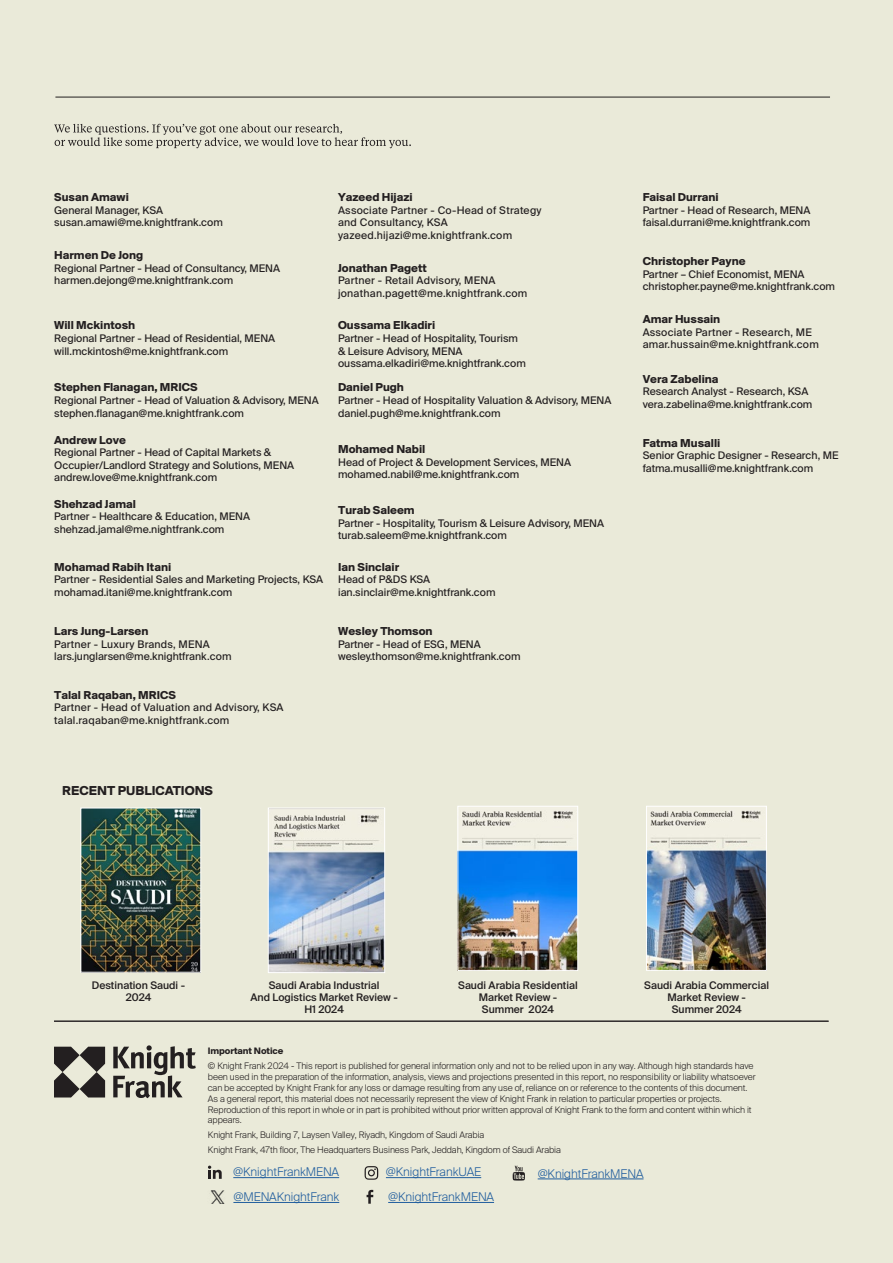
<style>
.page{position:relative;width:893px;height:1263px;background:#eaead9}
.page>*{position:absolute;margin:0;border:0;box-sizing:border-box;transform-origin:0 0}
.t1{font:700 13.5px "Suisse BP Intl";color:#231f20}
.t2{font:700 12px "Suisse BP Intl";color:#231f20}
.t3{font:300 12px "Suisse Intl";color:#215e9e}
.t4{font:10.5px/12.6px "Suisse Intl";color:#231f20}
.t5{font:10.5px/12.6px "Suisse Intl";letter-spacing:.02em;color:#231f20}
.t6{font:500 10.5px/12px "Suisse Intl";color:#231f20;text-align:center}
.t7{font:700 9.75px "Suisse BP Intl";letter-spacing:-.01em;color:#231f20}
.t8{font:300 9px/10.8px "Suisse Intl";letter-spacing:-.01em;color:#231f20}
</style>
<div class="page">
<svg style="left:54px;top:124px;width:357px;height:24px"></svg>
<hr style="left:55px;top:97px;width:775px;height:1px;background:#231f20">
<svg style="left:54px;top:1047px;width:51px;height:50px"></svg>
<svg style="left:113px;top:1045px;width:83px;height:53px"></svg>
<hr style="left:54px;top:1021px;width:775px;height:1px;background:#231f20">
<img style="left:83px;top:810px;width:116px;height:160px">
<img style="left:270px;top:810px;width:113px;height:161px">
<div style="left:268px;top:808px;width:117px;height:165px;border:1px solid #fff"></div>
<img style="left:460px;top:808px;width:116px;height:160px">
<div style="left:458px;top:806px;width:120px;height:164px;border:1px solid #fff"></div>
<img style="left:648px;top:810px;width:117px;height:158px">
<div style="left:646px;top:806px;width:121px;height:164px;border:1px solid #fff"></div>
<hr style="left:388px;top:1202px;width:106px;height:1px;background:#215e9e">
<hr style="left:386px;top:1177px;width:95px;height:1px;background:#215e9e">
<hr style="left:233px;top:1177px;width:106px;height:1px;background:#215e9e">
<svg style="left:208px;top:1165px;width:14px;height:14px"></svg>
<hr style="left:538px;top:1178px;width:106px;height:1px;background:#215e9e">
<svg style="left:513px;top:1166px;width:12px;height:14px"></svg>
<svg style="left:367px;top:1190px;width:6px;height:14px"></svg>
<svg style="left:365px;top:1166px;width:13px;height:14px"></svg>
<hr style="left:233px;top:1202px;width:106px;height:1px;background:#215e9e">
<img style="left:210px;top:1190px;width:15px;height:14px">
<p class="t2" style="left:54px;top:190px;width:76px">Susan Amawi</p>
<p class="t4" style="left:54px;top:204px;width:170px">General Manager, KSA susan.amawi@me.knightfrank.com</p>
<p class="t2" style="left:54px;top:248px;width:91px">Harmen De Jong</p>
<p class="t4" style="left:54px;top:262px;width:227px">Regional Partner - Head of Consultancy, MENA harmen.dejong@me.knightfrank.com</p>
<p class="t2" style="left:54px;top:318px;width:82px">Will Mckintosh</p>
<p class="t4" style="left:54px;top:332px;width:223px">Regional Partner - Head of Residential, MENA will.mckintosh@me.knightfrank.com</p>
<p class="t2" style="left:54px;top:380px;width:145px">Stephen Flanagan, MRICS</p>
<p class="t4" style="left:54px;top:394px;width:266px">Regional Partner - Head of Valuation &amp; Advisory, MENA stephen.flanagan@me.knightfrank.com</p>
<p class="t2" style="left:54px;top:433px;width:73px">Andrew Love</p>
<p class="t4" style="left:54px;top:446px;width:241px">Regional Partner - Head of Capital Markets &amp;<br>Occupier/Landlord Strategy and Solutions, MENA andrew.love@me.knightfrank.com</p>
<p class="t2" style="left:54px;top:497px;width:83px">Shehzad Jamal</p>
<p class="t4" style="left:54px;top:510px;width:197px">Partner - Healthcare &amp; Education, MENA shehzad.jamal@me.nightfrank.com</p>
<p class="t2" style="left:54px;top:560px;width:118px">Mohamad Rabih Itani</p>
<p class="t4" style="left:54px;top:573px;width:271px">Partner - Residential Sales and Marketing Projects, KSA mohamad.itani@me.knightfrank.com</p>
<p class="t2" style="left:54px;top:624px;width:96px">Lars Jung-Larsen</p>
<p class="t4" style="left:54px;top:637px;width:179px">Partner - Luxury Brands, MENA lars.junglarsen@me.knightfrank.com</p>
<p class="t2" style="left:54px;top:688px;width:123px">Talal Raqaban, MRICS</p>
<p class="t5" style="left:54px;top:701px;width:231px">Partner - Head of Valuation and Advisory, KSA talal.raqaban@me.knightfrank.com</p>
<p class="t2" style="left:338px;top:190px;width:76px">Yazeed Hijazi</p>
<p class="t5" style="left:338px;top:204px;width:205px">Associate Partner - Co-Head of Strategy and Consultancy, KSA yazeed.hijazi@me.knightfrank.com</p>
<p class="t2" style="left:338px;top:260px;width:90px">Jonathan Pagett</p>
<p class="t5" style="left:338px;top:274px;width:191px">Partner - Retail Advisory, MENA jonathan.pagett@me.knightfrank.com</p>
<p class="t2" style="left:338px;top:318px;width:99px">Oussama Elkadiri</p>
<p class="t4" style="left:338px;top:332px;width:189px">Partner - Head of Hospitality, Tourism &amp; Leisure Advisory, MENA oussama.elkadiri@me.knightfrank.com</p>
<p class="t2" style="left:338px;top:380px;width:67px">Daniel Pugh</p>
<p class="t4" style="left:338px;top:394px;width:275px">Partner - Head of Hospitality Valuation &amp; Advisory, MENA daniel.pugh@me.knightfrank.com</p>
<p class="t2" style="left:338px;top:442px;width:89px">Mohamed Nabil</p>
<p class="t4" style="left:338px;top:456px;width:235px">Head of Project &amp; Development Services, MENA mohamed.nabil@me.knightfrank.com</p>
<p class="t2" style="left:338px;top:503px;width:78px">Turab Saleem</p>
<p class="t4" style="left:338px;top:517px;width:268px">Partner - Hospitality, Tourism &amp; Leisure Advisory, MENA turab.saleem@me.knightfrank.com</p>
<p class="t2" style="left:338px;top:560px;width:63px">Ian Sinclair</p>
<p class="t4" style="left:338px;top:573px;width:159px">Head of P&amp;DS KSA ian.sinclair@me.knightfrank.com</p>
<p class="t2" style="left:338px;top:624px;width:96px">Wesley Thomson</p>
<p class="t4" style="left:338px;top:637px;width:184px">Partner - Head of ESG, MENA wesley.thomson@me.knightfrank.com</p>
<p class="t1" style="left:62px;top:782px;width:152px">RECENT PUBLICATIONS</p>
<p class="t2" style="left:643px;top:190px;width:78px">Faisal Durrani</p>
<p class="t4" style="left:643px;top:204px;width:169px">Partner - Head of Research, MENA faisal.durrani@me.knightfrank.com</p>
<p class="t2" style="left:643px;top:254px;width:104px">Christopher Payne</p>
<p class="t4" style="left:643px;top:268px;width:194px">Partner – Chief Economist, MENA christopher.payne@me.knightfrank.com</p>
<p class="t2" style="left:643px;top:312px;width:79px">Amar Hussain</p>
<p class="t5" style="left:643px;top:326px;width:178px">Associate Partner - Research, ME amar.hussain@me.knightfrank.com</p>
<p class="t2" style="left:643px;top:372px;width:77px">Vera Zabelina</p>
<p class="t4" style="left:643px;top:385px;width:171px">Research Analyst - Research, KSA vera.zabelina@me.knightfrank.com</p>
<p class="t2" style="left:643px;top:436px;width:79px">Fatma Musalli</p>
<p class="t4" style="left:643px;top:449px;width:197px">Senior Graphic Designer - Research, ME fatma.musalli@me.knightfrank.com</p>
<p class="t6" style="left:92px;top:979px;width:95px">Destination Saudi -<br>2024</p>
<p class="t6" style="left:250px;top:979px;width:149px">Saudi Arabia Industrial<br>And Logistics Market Review -<br>H1 2024</p>
<p class="t6" style="left:458px;top:979px;width:121px">Saudi Arabia Residential<br>Market Review -<br>Summer 2024</p>
<p class="t6" style="left:644px;top:979px;width:126px">Saudi Arabia Commercial<br>Market Review -<br>Summer 2024</p>
<p class="t7" style="left:208px;top:1045px;width:77px">Important Notice</p>
<p class="t8" style="left:208px;top:1061px;width:549px">© Knight Frank 2024 - This report is published for general information only and not to be relied upon in any way. Although high standards have been used in the preparation of the information, analysis, views and projections presented in this report, no responsibility or liability whatsoever can be accepted by Knight Frank for any loss or damage resulting from any use of, reliance on or reference to the contents of this document.<br>As a general report, this material does not necessarily represent the view of Knight Frank in relation to particular properties or projects.<br>Reproduction of this report in whole or in part is prohibited without prior written approval of Knight Frank to the form and content within which it appears.</p>
<p class="t8" style="left:208px;top:1128px;width:354px;line-height:15px">Knight Frank, Building 7, Laysen Valley, Riyadh, Kingdom of Saudi Arabia<br>Knight Frank, 47th floor, The Headquarters Business Park, Jeddah, Kingdom of Saudi Arabia</p>
<p class="t3" style="left:233px;top:1165px;width:107px">@KnightFrankMENA</p>
<p class="t3" style="left:386px;top:1165px;width:97px">@KnightFrankUAE</p>
<p class="t3" style="left:538px;top:1166px;width:107px">@KnightFrankMENA</p>
<p class="t3" style="left:233px;top:1190px;width:107px">@MENAKnightFrank</p>
<p class="t3" style="left:388px;top:1190px;width:107px">@KnightFrankMENA</p>
</div>
